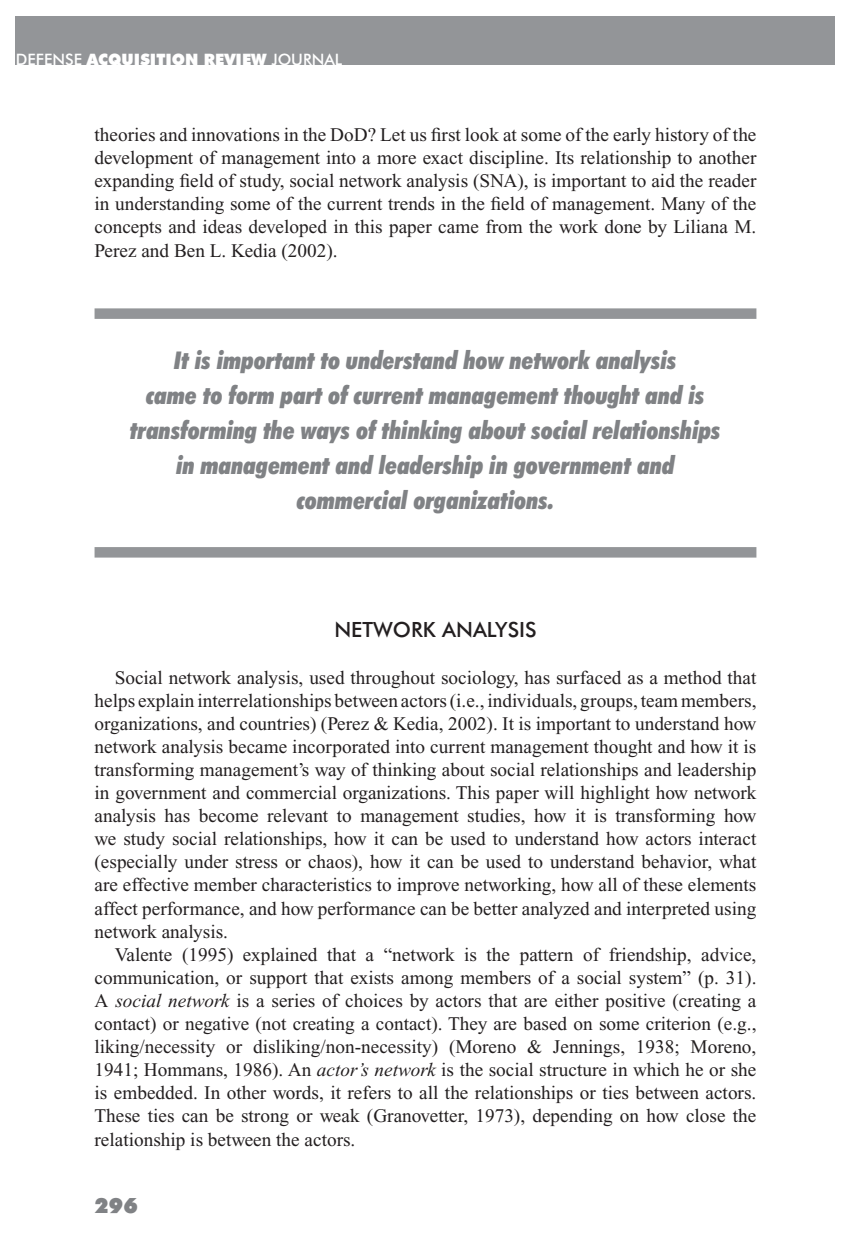
<style>
.page{position:relative;width:851px;height:1260px;background:#fff}
.page>*{position:absolute;margin:0;border:0;box-sizing:border-box;transform-origin:0 0}
.t1{font:italic 900 condensed 24.5px/35px "Futura BT";color:#808285;text-align:center}
.t2{font:500 21px "Futura BT";color:#231f20}
.t3{font:900 21px "Futura BT";color:#808285}
.t4{font:19.25px/23.1px "Times New Roman";color:#231f20;text-align:justify}
.t5{font:900 15.75px "Futura BT";color:#fff}
.s1{font-weight:500}
.s2{font-style:italic}
</style>
<div class="page">
<div style="left:16px;top:16px;width:819px;height:48px;background:#939598"></div>
<div style="left:94px;top:308px;width:662px;height:11px;background:#939598"></div>
<div style="left:94px;top:547px;width:662px;height:11px;background:#939598"></div>
<p class="t5" style="left:16px;top:50px;width:328px"><span class="s1">DEFENSE</span> ACQUISITION REVIEW <span class="s1">JOURNAL</span></p>
<p class="t4" style="left:94px;top:123px;width:663px">theories and innovations in the DoD? Let us first look at some of the early history of the development of management into a more exact discipline. Its relationship to another expanding field of study, social network analysis (SNA), is important to aid the reader in understanding some of the current trends in the field of management. Many of the concepts and ideas developed in this paper came from the work done by Liliana M.<br>Perez and Ben L. Kedia (2002).</p>
<p class="t1" style="left:130px;top:343px;width:592px">It is important to understand how network analysis<br>came to form part of current management thought and is transforming the ways of thinking about social relationships in management and leadership in government and commercial organizations.</p>
<p class="t2" style="left:334px;top:617px;width:204px">NETWORK ANALYSIS</p>
<p class="t4" style="left:95px;top:666px;width:663px;text-indent:20px">Social network analysis, used throughout sociology, has surfaced as a method that helps explain interrelationships between actors (i.e., individuals, groups, team members, organizations, and countries) (Perez &amp; Kedia, 2002). It is important to understand how network analysis became incorporated into current management thought and how it is transforming management’s way of thinking about social relationships and leadership in government and commercial organizations. This paper will highlight how network analysis has become relevant to management studies, how it is transforming how we study social relationships, how it can be used to understand how actors interact (especially under stress or chaos), how it can be used to understand behavior, what are effective member characteristics to improve networking, how all of these elements affect performance, and how performance can be better analyzed and interpreted using network analysis.</p>
<p class="t4" style="left:94px;top:943px;width:663px;text-indent:20px">Valente (1995) explained that a “network is the pattern of friendship, advice, communication, or support that exists among members of a social system” (p. 31).<br>A <span class="s2">social network</span> is a series of choices by actors that are either positive (creating a contact) or negative (not creating a contact). They are based on some criterion (e.g., liking/necessity or disliking/non-necessity) (Moreno &amp; Jennings, 1938; Moreno, 1941; Hommans, 1986). An <span class="s2">actor’s network</span> is the social structure in which he or she is embedded. In other words, it refers to all the relationships or ties between actors.<br>These ties can be strong or weak (Granovetter, 1973), depending on how close the relationship is between the actors.</p>
<p class="t3" style="left:94px;top:1193px;width:45px">296</p>
</div>
